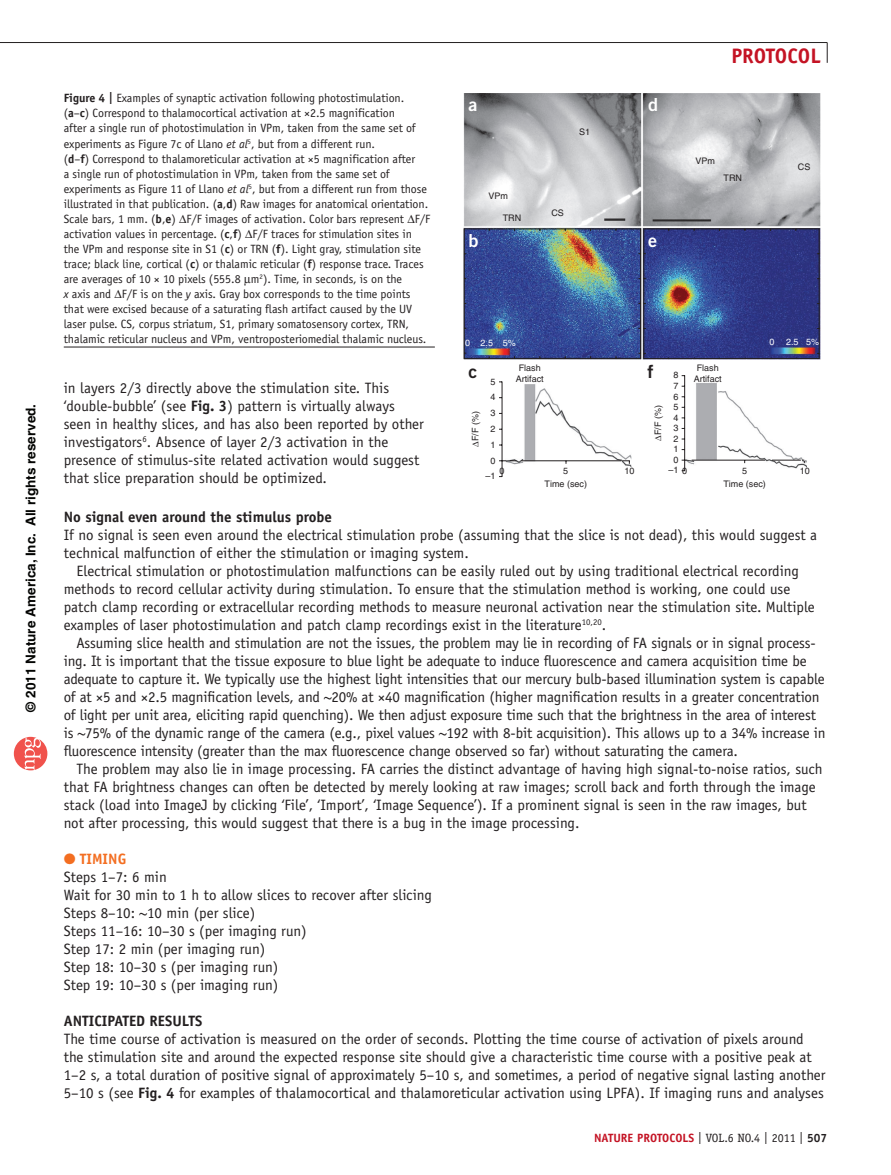
<style>
.page{position:relative;width:891px;height:1175px;background:#fff}
.page>*{position:absolute;margin:0;border:0;box-sizing:border-box;transform-origin:0 0}
.t1{font:700 21px "Officina Sans";color:#c41324}
.t2{font:18px "Trade Gothic Bold Two";color:#fff}
.t3{font:18px "Trade Gothic Bold Two";color:#231f20}
.pParaTroub{font:15px/18px "Officina Sans";letter-spacing:-.01em;color:#231f20}
.pFirstparaAResults{font:15px/18px "Officina Sans";color:#231f20}
.pFirstParaTiming{font:15px "Officina Sans";color:#231f20}
.pFirstparaTroub{font:15px/18px "Officina Sans";color:#231f20}
.pSec2ttlTroub{font:700 15px "Officina Sans";color:#231f20}
.pSec1ttlAResults{font:700 15px "Officina Sans";color:#231f20}
.pSec1ttl{font:700 15px "Officina Sans";color:#f36e21}
.t4{font:700 13.5px "Helvetica";color:#040503}
.pFigureCaption{font:12px/15px "Officina Sans";letter-spacing:-.005em;color:#231f20}
.t5{font:12px "Officina Serif";color:#231f20}
.t6{font:9px/10.5px "Helvetica";color:#231f20;text-align:center}
.t7{font:9px "Helvetica";color:#fff}
.s1{font-weight:700}
.s2{font-style:italic}
.s3{font-family:"Officina Sans";font-weight:700;color:#c41324}
.s4{font-family:"Officina Sans";font-weight:700}
</style>
<div class="page">
<svg style="left:14px;top:737px;width:33px;height:33px"></svg>
<hr style="left:0;top:42px;width:827px;height:1px;background:#231f20">
<svg style="left:827px;top:43px;width:1px;height:20px"></svg>
<hr style="left:64px;top:347px;width:371px;height:1px;background:#231f20">
<img style="left:463px;top:93px;width:357px;height:135px">
<img style="left:463px;top:228px;width:357px;height:131px">
<img style="left:506px;top:384px;width:125px;height:83px">
<hr style="left:502px;top:381px;width:1px;height:96px;background:#231f20">
<hr style="left:521px;top:460px;width:100px;height:1px;background:#231f20">
<svg style="left:499px;top:460px;width:17px;height:1px"></svg>
<svg style="left:622px;top:460px;width:8px;height:4px"></svg>
<img style="left:686px;top:383px;width:121px;height:86px">
<hr style="left:684px;top:375px;width:1px;height:96px;background:#231f20">
<svg style="left:772px;top:460px;width:33px;height:3px"></svg>
<hr style="left:692px;top:460px;width:73px;height:1px;background:#231f20">
<p class="t4" style="left:23px;top:712px;width:309px;rotate:-90deg">© 2011 Nature America, Inc. All rights reserved.</p>
<p class="pFigureCaption" style="left:64px;top:91px;width:368px"><span class="s1">Figure 4 |</span> Examples of synaptic activation following photostimulation. (<span class="s1">a</span>–<span class="s1">c</span>) Correspond to thalamocortical activation at ×2.5 magnification<br>after a single run of photostimulation in VPm, taken from the same set of experiments as Figure 7c of Llano <span class="s2">et al</span><sup>5</sup>, but from a different run.<br>(<span class="s1">d</span>–<span class="s1">f</span>) Correspond to thalamoreticular activation at ×5 magnification after<br>a single run of photostimulation in VPm, taken from the same set of experiments as Figure 11 of Llano <span class="s2">et al</span><sup>5</sup>, but from a different run from those illustrated in that publication. (<span class="s1">a</span>,<span class="s1">d</span>) Raw images for anatomical orientation.<br>Scale bars, 1 mm. (<span class="s1">b</span>,<span class="s1">e</span>) ∆F/F images of activation. Color bars represent ∆F/F activation values in percentage. (<span class="s1">c</span>,<span class="s1">f</span>) ∆F/F traces for stimulation sites in the VPm and response site in S1 (<span class="s1">c</span>) or TRN (<span class="s1">f</span>). Light gray, stimulation site trace; black line, cortical (<span class="s1">c</span>) or thalamic reticular (<span class="s1">f</span>) response trace. Traces are averages of 10 × 10 pixels (555.8 m<sup>2</sup>). Time, in seconds, is on the<br><span class="s2">x</span> axis and ∆F/F is on the <span class="s2">y</span> axis. Gray box corresponds to the time points that were excised because of a saturating flash artifact caused by the UV laser pulse. CS, corpus striatum, S1, primary somatosensory cortex, TRN, thalamic reticular nucleus and VPm, ventroposteriomedial thalamic nucleus.</p>
<p class="t2" style="left:469px;top:94px;width:10px">a</p>
<p class="t6" style="left:489px;top:190px;width:21px">VPm</p>
<p class="t6" style="left:503px;top:212px;width:20px">TRN</p>
<p class="t2" style="left:469px;top:229px;width:12px">b</p>
<p class="t7" style="left:465px;top:337px;width:52px">0 2.5 5%</p>
<p class="t6" style="left:579px;top:126px;width:13px">S1</p>
<p class="t6" style="left:551px;top:207px;width:14px">CS</p>
<p class="t2" style="left:648px;top:94px;width:12px">d</p>
<p class="t2" style="left:648px;top:229px;width:10px">e</p>
<h1 class="t1" style="left:731px;top:43px;width:91px">protocol</h1>
<p class="t6" style="left:696px;top:155px;width:21px">VPm</p>
<p class="t6" style="left:724px;top:172px;width:20px">TRN</p>
<p class="t6" style="left:798px;top:162px;width:14px">CS</p>
<p class="t7" style="left:769px;top:337px;width:7px">0</p>
<p class="t7" style="left:786px;top:337px;width:35px">2.5 5%</p>
<p class="t6" style="left:516px;top:362px;width:30px">Flash<br>Artifact</p>
<p class="t6" style="left:694px;top:362px;width:30px">Flash<br>Artifact</p>
<p class="t3" style="left:469px;top:360px;width:10px">c</p>
<p class="t3" style="left:647px;top:360px;width:7px">f</p>
<p class="t6" style="left:668px;top:370px;width:20px">8<br>7<br>6<br>5<br>4<br>3<br>2<br>1<br>0<br>–1 0</p>
<p class="t6" style="left:486px;top:373px;width:12px;line-height:15.8px">5<br>4<br>3<br>2<br>1<br>0 –1</p>
<p class="pParaTroub" style="left:64px;top:379px;width:362px">in layers 2/3 directly above the stimulation site. This ‘-double--bubble’ (see <span class="s1">Fig. 3</span>) pattern is virtually always seen in healthy slices, and has also been reported by other investigators<sup>6</sup>. Absence of layer 2/3 activation in the presence of stimulus-site related activation would suggest that slice preparation should be optimized.</p>
<p class="pSec2ttlTroub" style="left:64px;top:508px;width:270px">N o signal even around the stimulus probe</p>
<p class="pFirstparaTroub" style="left:64px;top:526px;width:755px">If no signal is seen even around the electrical stimulation probe (assuming that the slice is not dead), this would suggest a technical malfunction of either the stimulation or imaging system.</p>
<p class="pParaTroub" style="left:64px;top:562px;width:753px;text-indent:13px">Electrical stimulation or photostimulation malfunctions can be easily ruled out by using traditional electrical recording methods to record cellular activity during stimulation. To ensure that the stimulation method is working, one could use patch clamp recording or extracellular recording methods to measure neuronal activation near the stimulation site. Multiple examples of laser photostimulation and patch clamp recordings exist in the literature<sup>10,20</sup>.</p>
<p class="pParaTroub" style="left:64px;top:634px;width:763px;text-indent:13px">Assuming slice health and stimulation are not the issues, the problem may lie in recording of FA signals or in signal process&shy;ing. It is important that the tissue exposure to blue light be adequate to induce fluorescence and camera acquisition time be adequate to capture it. We typically use the highest light intensities that our mercury bulb-based illumination system is capable of at ×5 and ×2.5 magnification levels, and ~20% at ×40 magnification (higher magnification results in a greater concentration of light per unit area, eliciting rapid quenching). We then adjust exposure time such that the brightness in the area of interest is ~75% of the dynamic range of the camera (e.g., pixel values ~192 with 8-bit acquisition). This allows up to a 34% increase in fluorescence intensity (greater than the max fluorescence change observed so far) without saturating the camera.</p>
<p class="pParaTroub" style="left:64px;top:760px;width:760px;text-indent:13px">The problem may also lie in image processing. FA carries the distinct advantage of having high signal-to-noise ratios, such that FA brightness changes can often be detected by merely looking at raw images; scroll back and forth through the image stack (load into ImageJ by clicking ‘File’, ‘Import’, ‘Image Sequence’). If a prominent signal is seen in the raw images, but not after processing, this would suggest that there is a bug in the image processing.</p>
<p class="pSec1ttl" style="left:64px;top:850px;width:64px">● TIMING</p>
<p class="pFirstParaTiming" style="left:64px;top:868px;width:105px">Steps 1–7: 6 min</p>
<p class="pFirstParaTiming" style="left:64px;top:886px;width:370px">Wait for 30 min to 1 h to allow slices to recover after slicing</p>
<p class="pFirstParaTiming" style="left:64px;top:904px;width:193px">Steps 8–10: ~10 min (per slice)</p>
<p class="pFirstParaTiming" style="left:64px;top:922px;width:245px">Steps 11–16: 10–30 s (per imaging run)</p>
<p class="pFirstParaTiming" style="left:64px;top:940px;width:203px">Step 17: 2 min (per imaging run)</p>
<p class="pFirstParaTiming" style="left:64px;top:958px;width:216px">Step 18: 10–30 s (per imaging run)</p>
<p class="pFirstParaTiming" style="left:64px;top:976px;width:216px">Step 19: 10–30 s (per imaging run)</p>
<p class="pSec1ttlAResults" style="left:64px;top:1012px;width:52px">ANTICIPATE</p>
<p class="pSec1ttlAResults" style="left:136px;top:1012px;width:22px">D RESULTS</p>
<p class="pFirstparaAResults" style="left:64px;top:1030px;width:763px">The time course of activation is measured on the order of seconds. Plotting the time course of activation of pixels around the stimulation site and around the expected response site should give a characteristic time course with a positive peak at 1–2 s, a total duration of positive signal of approximately 5–10 s, and sometimes, a period of negative signal lasting another 5–10 s (see <span class="s1">Fig. 4</span> for examples of thalamocortical and thalamoreticular activation using LPFA). If imaging runs and analyses</p>
<p class="t6" style="left:653px;top:441px;width:37px;rotate:-90deg">∆F/F (%)</p>
<p class="t6" style="left:470px;top:447px;width:37px;rotate:-90deg">∆F/F (%)</p>
<p class="t6" style="left:500px;top:466px;width:7px">0</p>
<p class="t6" style="left:563px;top:466px;width:7px">5</p>
<p class="t6" style="left:624px;top:466px;width:12px">10</p>
<p class="t6" style="left:742px;top:466px;width:7px">5</p>
<p class="t6" style="left:800px;top:466px;width:12px">10</p>
<p class="t6" style="left:723px;top:478px;width:44px">Time (sec)</p>
<p class="t6" style="left:545px;top:478px;width:44px">Time (sec)</p>
<p class="t5" style="left:594px;top:1131px;width:235px"><span class="s3">nature protocols</span> | VOL.6 NO.4 | 2011 | <span class="s4">507</span></p>
</div>
